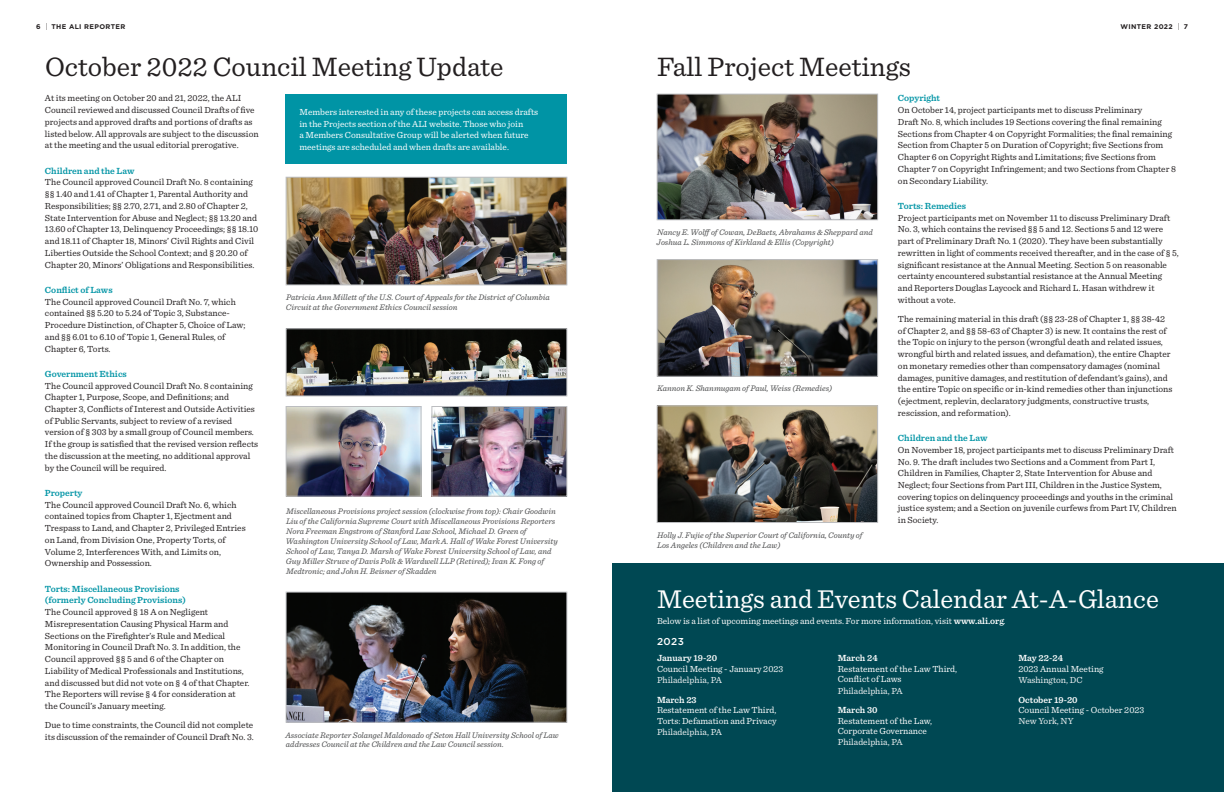
<style>
.page{position:relative;width:1224px;height:792px;background:#fff}
.page>*{position:absolute;margin:0;border:0;box-sizing:border-box;transform-origin:0 0}
.t1{font:28px "Sentinel";color:#231f20}
.t2{font:27px "Sentinel";color:#fff}
.t3{font:500 10px "Gotham";color:#fff}
.t4{font:9.2px/11.7px "Sentinel";color:#231f20}
.t5{font:9.2px/11.7px "Sentinel";color:#fff}
.t6{font:600 9.2px/11.7px "Sentinel";color:#0094a5}
.t7{font:9.2px "Sentinel";color:#f2f3f4}
.t8{font:600 9.2px "Sentinel";color:#fff}
.t9{font:italic 8.4px/10px "Sentinel";color:#4b4c4d}
.t10{font:700 6.8px "Gotham";letter-spacing:.05em;color:#231f20}
.s1{font-weight:600}
.s2{font-style:italic}
</style>
<div class="page">
<img style="left:288px;top:179px;width:277px;height:104px">
<div style="left:286px;top:177px;width:281px;height:108px;border:1px solid #bcbdc0"></div>
<img style="left:288px;top:331px;width:277px;height:63px">
<img style="left:288px;top:408px;width:131px;height:86px">
<div style="left:286px;top:406px;width:135px;height:90px;border:1px solid #bcbdc0"></div>
<img style="left:434px;top:408px;width:131px;height:86px">
<div style="left:432px;top:406px;width:135px;height:90px;border:1px solid #bcbdc0"></div>
<div style="left:286px;top:94px;width:281px;height:70px;background:#0094a5"></div>
<img style="left:288px;top:594px;width:277px;height:126px">
<img style="left:659px;top:261px;width:217px;height:113px">
<div style="left:657px;top:259px;width:221px;height:117px;border:1px solid #bcbdc0"></div>
<img style="left:659px;top:408px;width:217px;height:113px">
<div style="left:657px;top:406px;width:221px;height:117px;border:1px solid #bcbdc0"></div>
<img style="left:659px;top:96px;width:217px;height:122px">
<div style="left:657px;top:94px;width:221px;height:126px;border:1px solid #bcbdc0"></div>
<div style="left:612px;top:563px;width:612px;height:229px;background:#004853"></div>
<p class="t10" style="left:36px;top:22px;width:6px">6</p>
<p class="t10" style="left:52px;top:22px;width:75px">THE ALI REPORTER</p>
<p class="t10" style="left:1121px;top:22px;width:54px">WINTER 2022</p>
<p class="t10" style="left:1184px;top:22px;width:6px">7</p>
<h1 class="t1" style="left:45px;top:46px;width:460px">October 2022 Council Meeting Update</h1>
<p class="t4" style="left:45px;top:92px;width:215px">At its meeting on October 20 and 21, 2022, the ALI Council reviewed and discussed Council Drafts of five projects and approved drafts and portions of drafts as listed below. All approvals are subject to the discussion at the meeting and the usual editorial prerogative.</p>
<p class="t6" style="left:45px;top:164px;width:91px">Children and the Law</p>
<p class="t4" style="left:45px;top:176px;width:215px">The Council approved Council Draft No. 8 containing §§ 1.40 and 1.41 of Chapter 1, Parental Authority and Responsibilities; §§ 2.70, 2.71, and 2.80 of Chapter 2, State Intervention for Abuse and Neglect; §§ 13.20 and 13.60 of Chapter 13, Delinquency Proceedings; §§ 18.10 and 18.11 of Chapter 18, Minors’ Civil Rights and Civil Liberties Outside the School Context; and § 20.20 of Chapter 20, Minors’ Obligations and Responsibilities.</p>
<p class="t6" style="left:45px;top:283px;width:69px">Conflict of Laws</p>
<p class="t4" style="left:45px;top:295px;width:202px">The Council approved Council Draft No. 7, which contained §§ 5.20 to 5.24 of Topic 3, Substance-Procedure Distinction, of Chapter 5, Choice of Law; and §§ 6.01 to 6.10 of Topic 1, General Rules, of Chapter 6, Torts.</p>
<p class="t6" style="left:45px;top:367px;width:83px">Government Ethics</p>
<p class="t4" style="left:45px;top:379px;width:215px">The Council approved Council Draft No. 8 containing Chapter 1, Purpose, Scope, and Definitions; and Chapter 3, Conflicts of Interest and Outside Activities of Public Servants, subject to review of a revised version of § 303 by a small group of Council members.<br>If the group is satisfied that the revised version reflects the discussion at the meeting, no additional approval by the Council will be required.</p>
<p class="t6" style="left:45px;top:487px;width:39px">Property</p>
<p class="t4" style="left:45px;top:498px;width:202px">The Council approved Council Draft No. 6, which contained topics from Chapter 1, Ejectment and Trespass to Land, and Chapter 2, Privileged Entries on Land, from Division One, Property Torts, of Volume 2, Interferences With, and Limits on, Ownership and Possession.</p>
<p class="t6" style="left:45px;top:582px;width:142px">Torts: Miscellaneous Provisions (formerly Concluding Provisions)</p>
<p class="t4" style="left:45px;top:606px;width:206px">The Council approved § 18 A on Negligent Misrepresentation Causing Physical Harm and Sections on the Firefighter’s Rule and Medical Monitoring in Council Draft No. 3. In addition, the Council approved §§ 5 and 6 of the Chapter on Liability of Medical Professionals and Institutions, and discussed but did not vote on § 4 of that Chapter.<br>The Reporters will revise § 4 for consideration at the Council’s January meeting.</p>
<p class="t4" style="left:45px;top:719px;width:210px">Due to time constraints, the Council did not complete its discussion of the remainder of Council Draft No. 3.</p>
<p class="t5" style="left:299px;top:105px;width:240px">Members interested in any of these projects can access drafts in the Projects section of the ALI website. Those who join<br>a Members Consultative Group will be alerted when future meetings are scheduled and when drafts are available.</p>
<p class="t9" style="left:286px;top:292px;width:265px">Patricia Ann Millett of the U.S. Court of Appeals for the District of Columbia<br>Circuit at the Government Ethics Council session</p>
<p class="t9" style="left:286px;top:505px;width:273px">Miscellaneous Provisions project session (clockwise from top): Chair Goodwin Liu of the California Supreme Court with Miscellaneous Provisions Reporters Nora Freeman Engstrom of Stanford Law School, Michael D. Green of Washington University School of Law, Mark A. Hall of Wake Forest University School of Law, Tanya D. Marsh of Wake Forest University School of Law, and Guy Miller Struve of Davis Polk &amp; Wardwell LLP (Retired); Ivan K. Fong of Medtronic; and John H. Beisner of Skadden</p>
<p class="t9" style="left:285px;top:729px;width:275px">Associate Reporter Solangel Maldonado of Seton Hall University School of Law addresses Council at the Children and the Law Council session.</p>
<h1 class="t1" style="left:657px;top:46px;width:255px">Fall Project Meetings</h1>
<p class="t9" style="left:657px;top:227px;width:218px">Nancy E. Wolff of Cowan, DeBaets, Abrahams &amp; Sheppard and<br>Joshua L. Simmons of Kirkland &amp; Ellis (Copyright)</p>
<p class="t9" style="left:657px;top:383px;width:177px">Kannon K. Shanmugam of Paul, Weiss (Remedies)</p>
<p class="t9" style="left:657px;top:529px;width:207px">Holly J. Fujie of the Superior Court of California, County of<br>Los Angeles (Children and the Law)</p>
<p class="t6" style="left:898px;top:92px;width:44px">Copyright</p>
<p class="t4" style="left:898px;top:104px;width:280px">On October 14, project participants met to discuss Preliminary<br>Draft No. 8, which includes 19 Sections covering the final remaining Sections from Chapter 4 on Copyright Formalities; the final remaining Section from Chapter 5 on Duration of Copyright; five Sections from Chapter 6 on Copyright Rights and Limitations; five Sections from Chapter 7 on Copyright Infringement; and two Sections from Chapter 8 on Secondary Liability.</p>
<p class="t6" style="left:898px;top:199px;width:70px">Torts: Remedies</p>
<p class="t4" style="left:898px;top:211px;width:282px">Project participants met on November 11 to discuss Preliminary Draft No. 3, which contains the revised §§ 5 and 12. Sections 5 and 12 were part of Preliminary Draft No. 1 (2020). They have been substantially rewritten in light of comments received thereafter, and in the case of § 5, significant resistance at the Annual Meeting. Section 5 on reasonable certainty encountered substantial resistance at the Annual Meeting and Reporters Douglas Laycock and Richard L. Hasan withdrew it without a vote.</p>
<p class="t4" style="left:898px;top:312px;width:276px">The remaining material in this draft (§§ 23-28 of Chapter 1, §§ 38-42 of Chapter 2, and §§ 58-63 of Chapter 3) is new. It contains the rest of the Topic on injury to the person (wrongful death and related issues, wrongful birth and related issues, and defamation), the entire Chapter on monetary remedies other than compensatory damages (nominal damages, punitive damages, and restitution of defendant’s gains), and the entire Topic on specific or in-kind remedies other than injunctions (ejectment, replevin, declaratory judgments, constructive trusts, rescission, and reformation).</p>
<p class="t6" style="left:898px;top:432px;width:91px">Children and the Law</p>
<p class="t4" style="left:898px;top:443px;width:280px">On November 18, project participants met to discuss Preliminary Draft No. 9. The draft includes two Sections and a Comment from Part I, Children in Families, Chapter 2, State Intervention for Abuse and Neglect; four Sections from Part III, Children in the Justice System, covering topics on delinquency proceedings and youths in the criminal justice system; and a Section on juvenile curfews from Part IV, Children in Society.</p>
<h2 class="t2" style="left:657px;top:578px;width:503px">Meetings and Events Calendar At-A-Glance</h2>
<p class="t5" style="left:657px;top:614px;width:350px">Below is a list of upcoming meetings and events. For more information, visit <span class="s1">www.ali.org</span><span class="s2">.</span></p>
<p class="t3" style="left:657px;top:635px;width:29px">2023</p>
<p class="t8" style="left:657px;top:651px;width:62px">January 19-20</p>
<p class="t5" style="left:657px;top:662px;width:128px">Council Meeting - January 2023</p>
<p class="t7" style="left:657px;top:673px;width:67px">Philadelphia, PA</p>
<p class="t8" style="left:657px;top:692px;width:41px">March 23</p>
<p class="t5" style="left:657px;top:704px;width:121px;line-height:10.5px">Restatement of the Law Third,<br>Torts: Defamation and Privacy</p>
<p class="t7" style="left:657px;top:725px;width:67px">Philadelphia, PA</p>
<p class="t8" style="left:838px;top:651px;width:42px">March 24</p>
<p class="t5" style="left:838px;top:663px;width:121px;line-height:10.5px">Restatement of the Law Third,<br>Conflict of Laws</p>
<p class="t7" style="left:838px;top:684px;width:67px">Philadelphia, PA</p>
<p class="t8" style="left:838px;top:703px;width:41px">March 30</p>
<p class="t5" style="left:838px;top:715px;width:96px;line-height:10.5px">Restatement of the Law,<br>Corporate Governance</p>
<p class="t7" style="left:838px;top:735px;width:67px">Philadelphia, PA</p>
<p class="t8" style="left:1018px;top:651px;width:46px">May 22-24</p>
<p class="t5" style="left:1018px;top:662px;width:87px">2023 Annual Meeting</p>
<p class="t7" style="left:1018px;top:673px;width:66px">Washington, DC</p>
<p class="t8" style="left:1018px;top:692px;width:61px">October 19-20</p>
<p class="t5" style="left:1018px;top:704px;width:127px">Council Meeting - October 2023</p>
<p class="t7" style="left:1018px;top:714px;width:57px">New York, NY</p>
</div>
